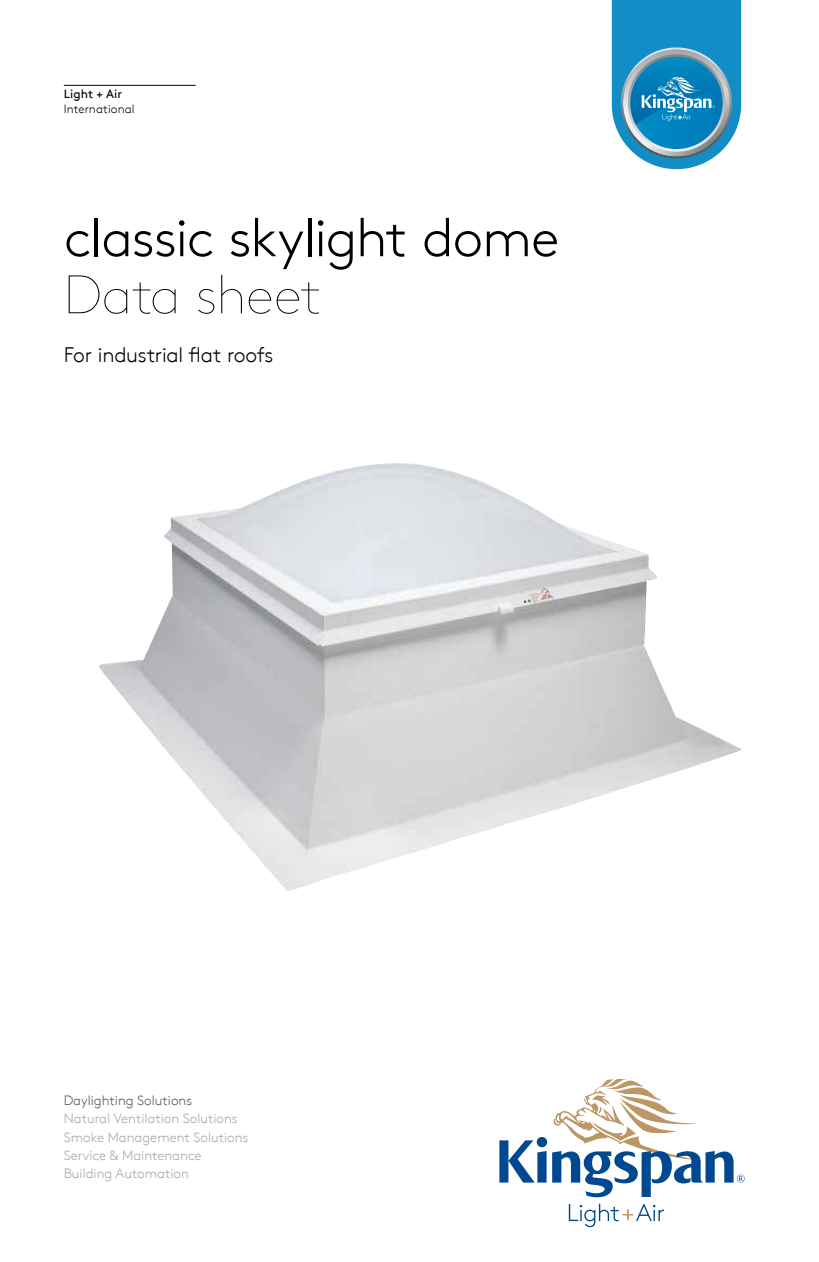
<style>
.page{position:relative;width:819px;height:1262px;background:#fff}
.page>*{position:absolute;margin:0;border:0;box-sizing:border-box;transform-origin:0 0}
.t1{font:300 54px "Kingspan Brown TT";letter-spacing:-.02em;color:#000}
.t2{font:100 54px "Kingspan Brown TT";letter-spacing:-.015em;color:#000}
.t3{font:300 21px "Kingspan Brown TT";letter-spacing:-.01em;color:#000}
.t4{font:300 13.5px/18.3px "Kingspan Brown TT";color:#a9a7a9}
.t5{font:300 13.5px "Kingspan Brown TT";color:#5a585b}
.t6{font:300 12px "Kingspan Brown TT";letter-spacing:.005em;color:#000}
.t7{font:12px "Kingspan Brown TT";letter-spacing:.005em;color:#000}
</style>
<div class="page">
<hr style="left:64px;top:85px;width:132px;height:1px;background:#000">
<svg style="left:612px;top:0;width:129px;height:169px;background:#3c9ac6"></svg>
<img style="left:99px;top:463px;width:643px;height:428px">
<svg style="left:569px;top:1203px;width:95px;height:24px"></svg>
<svg style="left:499px;top:1078px;width:245px;height:119px"></svg>
<p class="t7" style="left:64px;top:85px;width:60px">Light + Air</p>
<p class="t6" style="left:64px;top:100px;width:72px">International</p>
<h1 class="t1" style="left:64px;top:198px;width:497px">classic skylight dome</h1>
<h1 class="t2" style="left:64px;top:255px;width:258px">Data sheet</h1>
<h2 class="t3" style="left:64px;top:339px;width:211px">For industrial flat roofs</h2>
<p class="t5" style="left:64px;top:1090px;width:130px">Daylighting Solutions</p>
<p class="t4" style="left:64px;top:1108px;width:186px">Natural Ventilation Solutions<br>Smoke Management Solutions<br>Service &amp; Maintenance<br>Building Automation</p>
</div>
